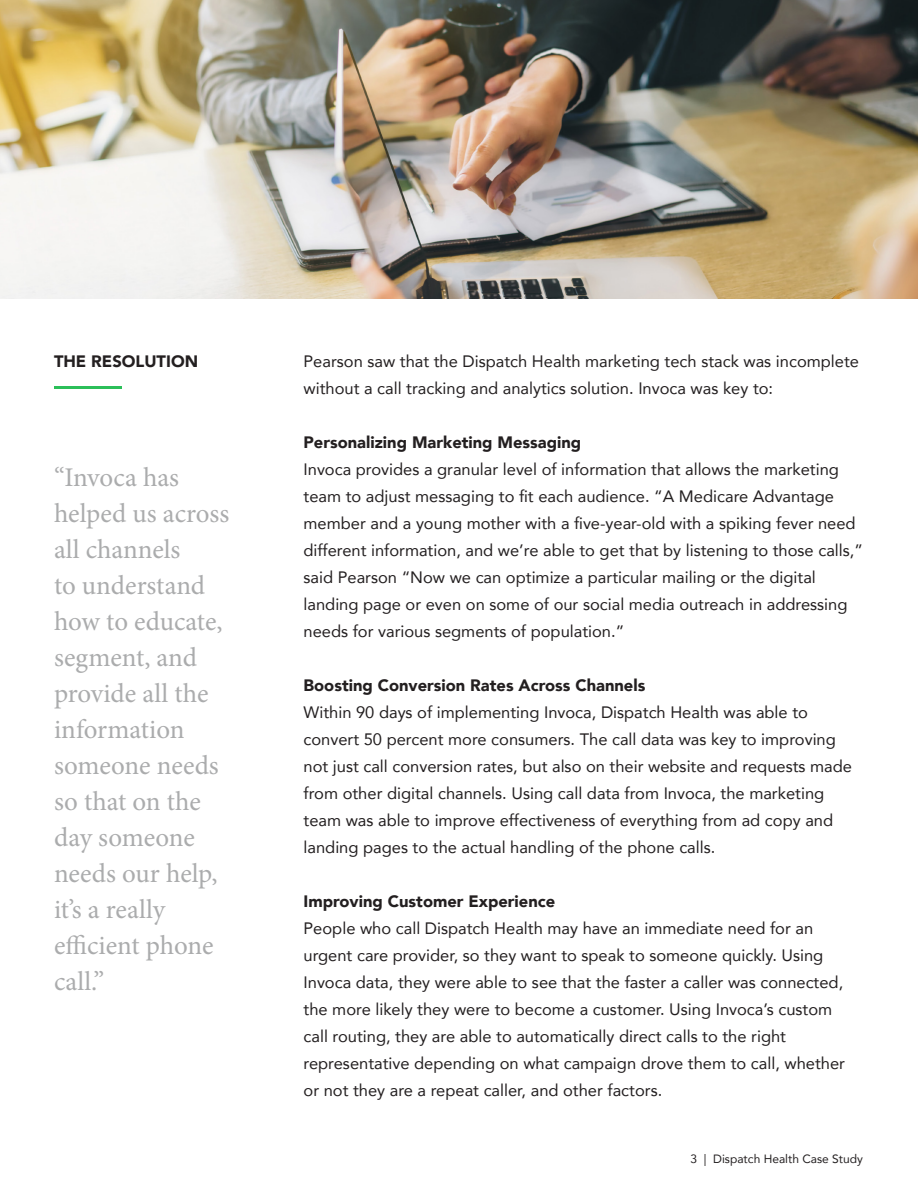
<style>
.page{position:relative;width:918px;height:1188px;background:#fff}
.page>*{position:absolute;margin:0;border:0;box-sizing:border-box;transform-origin:0 0}
.t1{font:27px/36px "Minion Pro";letter-spacing:-.005em;color:#abacad}
.t2{font:16.5px/27px "Avenir";color:#231f20}
.t3{font:900 16.5px "Avenir";color:#231f20}
.t4{font:12px "Avenir";color:#231f20}
</style>
<div class="page">
<hr style="left:54px;top:386px;width:68px;height:3px;background:#2bbf59">
<img style="left:0;top:0;width:918px;height:298px">
<p class="t3" style="left:54px;top:347px;width:146px">THE RESOLUTION</p>
<p class="t2" style="left:304px;top:347px;width:557px">Pearson saw that the Dispatch Health marketing tech stack was incomplete without a call tracking and analytics solution. Invoca was key to:</p>
<p class="t3" style="left:304px;top:428px;width:279px">Personalizing Marketing Messaging</p>
<p class="t2" style="left:304px;top:455px;width:561px">Invoca provides a granular level of information that allows the marketing team to adjust messaging to fit each audience. “A Medicare Advantage member and a young mother with a five-year-old with a spiking fever need different information, and we’re able to get that by listening to those calls,” said Pearson “Now we can optimize a particular mailing or the digital landing page or even on some of our social media outreach in addressing needs for various segments of population.”</p>
<p class="t3" style="left:304px;top:671px;width:343px">Boosting Conversion Rates Across Channels</p>
<p class="t2" style="left:304px;top:698px;width:550px">Within 90 days of implementing Invoca, Dispatch Health was able to convert 50 percent more consumers. The call data was key to improving not just call conversion rates, but also on their website and requests made from other digital channels. Using call data from Invoca, the marketing team was able to improve effectiveness of everything from ad copy and landing pages to the actual handling of the phone calls.</p>
<p class="t3" style="left:304px;top:887px;width:253px">Improving Customer Experience</p>
<p class="t2" style="left:304px;top:914px;width:543px">People who call Dispatch Health may have an immediate need for an urgent care provider, so they want to speak to someone quickly. Using Invoca data, they were able to see that the faster a caller was connected, the more likely they were to become a customer. Using Invoca’s custom call routing, they are able to automatically direct calls to the right representative depending on what campaign drove them to call, whether or not they are a repeat caller, and other factors.</p>
<p class="t1" style="left:54px;top:460px;width:177px">“Invoca has helped us across all channels<br>to understand how to educate, segment, and provide all the information someone needs so that on the day someone needs our help, it’s a really efficient phone call.”</p>
<p class="t4" style="left:691px;top:1149px;width:174px">3 | Dispatch Health Case Study</p>
</div>
